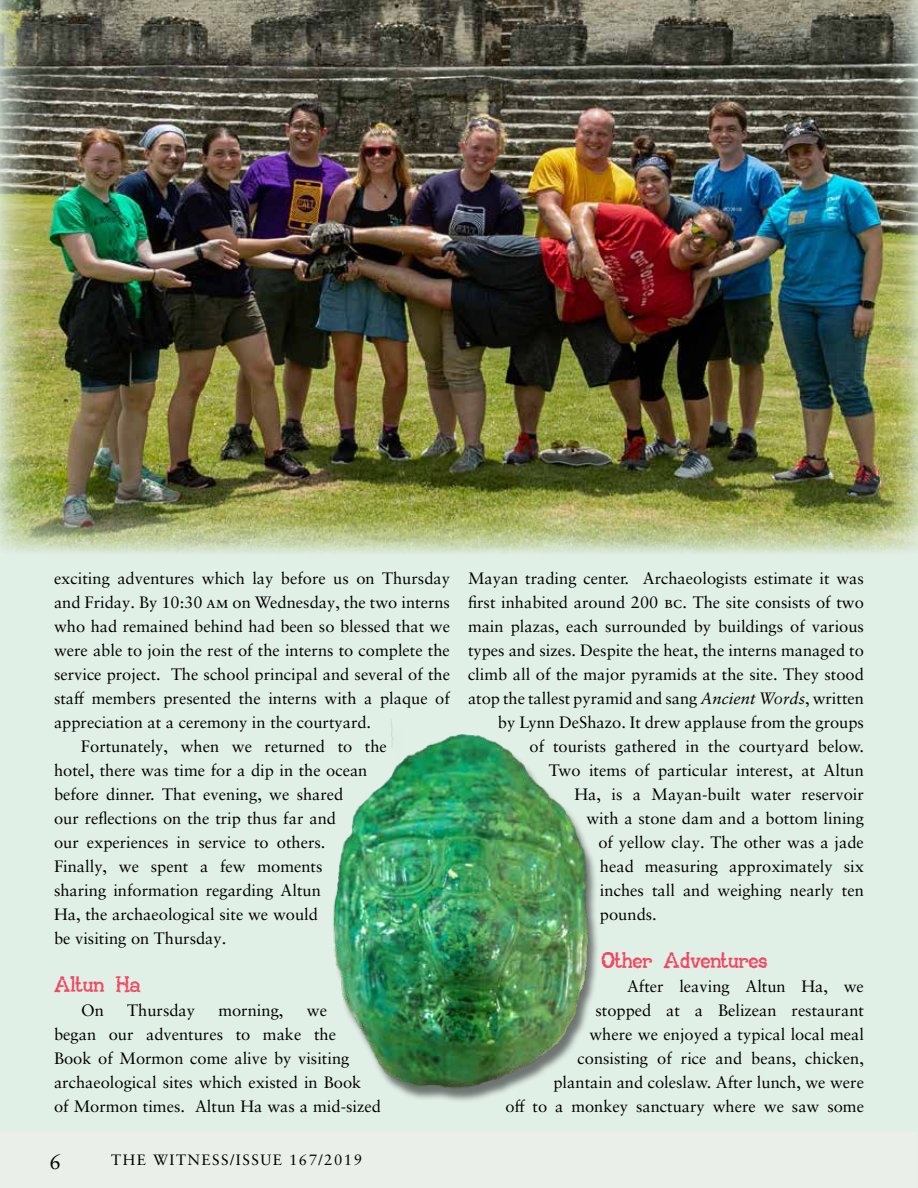
<style>
.page{position:relative;width:918px;height:1188px;background:#e1f0e7}
.page>*{position:absolute;margin:0;border:0;box-sizing:border-box;transform-origin:0 0}
.t1{font:21px "AA Typewriter";color:#ef4862}
.t2{font:21px "Sabon LT Pro";color:#000}
.t3{font:16.5px/24px "Sabon LT Pro";color:#000}
.t4{font:15px "Sabon LT Pro";letter-spacing:.1em;color:#000}
.s1{font-style:italic}
</style>
<div class="page">
<img style="left:0;top:0;width:918px;height:554px">
<img style="left:333px;top:719px;width:265px;height:382px">
<div style="left:0;top:1132px;width:917px;height:56px;background:#eaf0e9"></div>
<p class="t3" style="left:54px;top:566px;width:398px">exciting adventures which lay before us on Thursday</p>
<p class="t3" style="left:54px;top:590px;width:398px">and Friday. By 10:30 AM on Wednesday, the two interns</p>
<p class="t3" style="left:54px;top:614px;width:398px">who had remained behind had been so blessed that we</p>
<p class="t3" style="left:54px;top:638px;width:397px">were able to join the rest of the interns to complete the</p>
<p class="t3" style="left:54px;top:662px;width:397px">service project. The school principal and several of the</p>
<p class="t3" style="left:54px;top:686px;width:397px">staff members presented the interns with a plaque of</p>
<p class="t3" style="left:54px;top:710px;width:319px">appreciation at a ceremony in the courtyard.</p>
<p class="t3" style="left:81px;top:734px;width:307px">Fortunately, when we returned to the</p>
<p class="t3" style="left:54px;top:758px;width:315px">hotel, there was time for a dip in the ocean</p>
<p class="t3" style="left:54px;top:782px;width:291px">before dinner. That evening, we shared</p>
<p class="t3" style="left:54px;top:806px;width:284px">our reflections on the trip thus far and</p>
<p class="t3" style="left:54px;top:830px;width:273px">our experiences in service to others.</p>
<p class="t3" style="left:54px;top:854px;width:270px">Finally, we spent a few moments</p>
<p class="t3" style="left:54px;top:878px;width:268px">sharing information regarding Altun</p>
<p class="t3" style="left:54px;top:902px;width:265px">Ha, the archaeological site we would</p>
<p class="t3" style="left:54px;top:926px;width:174px">be visiting on Thursday.</p>
<p class="t1" style="left:54px;top:973px;width:88px">Altun Ha</p>
<p class="t3" style="left:81px;top:998px;width:24px">On</p>
<p class="t3" style="left:127px;top:998px;width:69px">Thursday</p>
<p class="t3" style="left:218px;top:998px;width:67px">morning,</p>
<p class="t3" style="left:54px;top:998px;width:329px;text-indent:253px">we<br>began our adventures to make the<br>Book of Mormon come alive by visiting archaeological sites which existed in Book<br>of Mormon times. Altun Ha was a mid-sized</p>
<p class="t2" style="left:49px;top:1149px;width:13px">6</p>
<p class="t4" style="left:111px;top:1150px;width:252px">THE WITNESS/ISSUE 167/2019</p>
<p class="t3" style="left:468px;top:566px;width:397px">Mayan trading center. Archaeologists estimate it was</p>
<p class="t3" style="left:468px;top:590px;width:397px">first inhabited around 200 BC. The site consists of two</p>
<p class="t3" style="left:468px;top:614px;width:398px">main plazas, each surrounded by buildings of various</p>
<p class="t3" style="left:468px;top:638px;width:397px">types and sizes. Despite the heat, the interns managed to</p>
<p class="t3" style="left:468px;top:662px;width:397px">climb all of the major pyramids at the site. They stood</p>
<p class="t3" style="left:468px;top:686px;width:398px">atop the tallest pyramid and sang <span class="s1">Ancient Words</span>, written</p>
<p class="t3" style="left:498px;top:710px;width:368px">by Lynn DeShazo. It drew applause from the groups</p>
<p class="t3" style="left:529px;top:734px;width:336px">of tourists gathered in the courtyard below.</p>
<p class="t3" style="left:549px;top:758px;width:316px">Two items of particular interest, at Altun</p>
<p class="t3" style="left:574px;top:782px;width:291px">Ha, is a Mayan-built water reservoir</p>
<p class="t3" style="left:586px;top:806px;width:279px">with a stone dam and a bottom lining</p>
<p class="t3" style="left:598px;top:830px;width:267px">of yellow clay. The other was a jade</p>
<p class="t3" style="left:600px;top:854px;width:265px">head measuring approximately six</p>
<p class="t3" style="left:600px;top:878px;width:265px">inches tall and weighing nearly ten</p>
<p class="t3" style="left:600px;top:902px;width:58px">pounds.</p>
<p class="t1" style="left:602px;top:949px;width:167px">Other Adventures</p>
<p class="t3" style="left:505px;top:974px;width:360px;text-align:right">After leaving Altun Ha, we<br>stopped at a Belizean restaurant<br>where we enjoyed a typical local meal<br>consisting of rice and beans, chicken,<br>plantain and coleslaw. After lunch, we were<br>off to a monkey sanctuary where we saw some</p>
</div>
